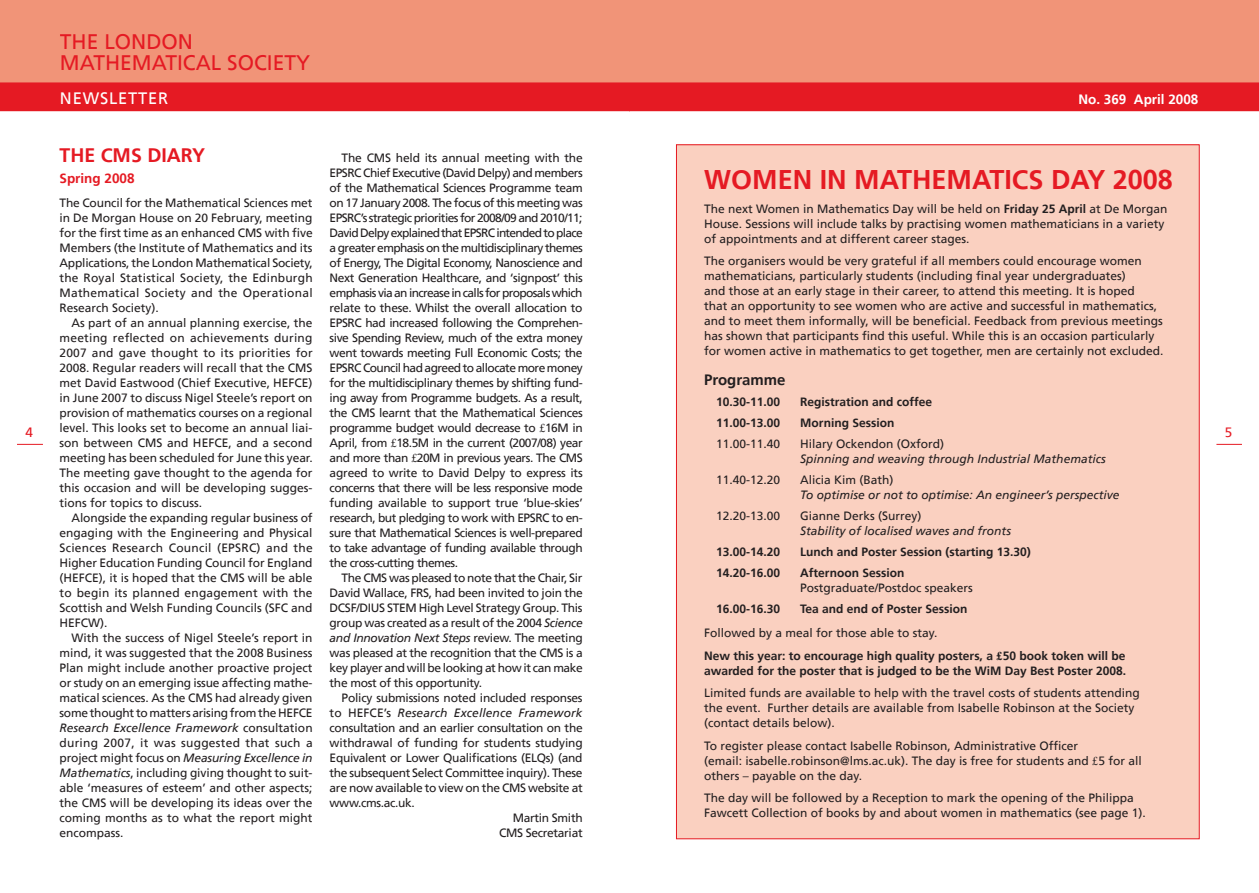
<style>
.page{position:relative;width:1259px;height:893px;background:#fff}
.page>*{position:absolute;margin:0;border:0;box-sizing:border-box;transform-origin:0 0}
.t1{font:700 27px "Frutiger CE";color:#e51a23}
.t2{font:21px/21px "Frutiger CE";color:#e51a23}
.t3{font:700 19.5px "Frutiger CE";color:#e51a23}
.t4{font:16.5px "Frutiger CE";letter-spacing:.05em;color:#fff}
.t5{font:700 15px "Frutiger CE";color:#231f20}
.t6{font:700 13.5px "Frutiger CE";color:#fff}
.t7{font:700 13.5px "Frutiger CE";color:#e51a23}
.t8{font:12px/15px "Frutiger CE";color:#231f20;text-align:justify}
.t9{font:700 12px/22.5px "Frutiger CE";color:#231f20}
.t10{font:italic 12px "Frutiger CE";color:#231f20}
.t11{font:12px "Frutiger CE";letter-spacing:-.025em;color:#231f20}
.t12{font:12px "Frutiger CE";letter-spacing:-.03em;color:#231f20}
.t13{font:12px "Frutiger CE";letter-spacing:-.02em;color:#231f20}
.s1{font-style:italic}
.s2{font-family:"Times New Roman"}
.s3{font-style:normal}
.s4{font-weight:700}
.s5{font-weight:400}
</style>
<div class="page">
<div style="left:0;top:0;width:629px;height:25px;background:#f19478"></div>
<svg style="left:17px;top:444px;width:26px;height:1px"></svg>
<div style="left:629px;top:0;width:630px;height:25px;background:#f19478"></div>
<svg style="left:0;top:25px;width:1259px;height:87px;background:#ed6d5d"></svg>
<div style="left:993px;top:92px;width:207px;height:17px;border:2px solid #e51a23"></div>
<svg style="left:1216px;top:444px;width:26px;height:1px"></svg>
<div style="left:676px;top:145px;width:523px;height:694px;background:#fad0c0"></div>
<h2 class="t2" style="left:60px;top:31px;width:252px">THE LONDON<br>MATHEMATICAL SOCIETY</h2>
<h3 class="t4" style="left:60px;top:88px;width:110px">NEWSLETTER</h3>
<h3 class="t3" style="left:60px;top:143px;width:147px">THE CMS DIARY</h3>
<p class="t7" style="left:60px;top:170px;width:77px">Spring 2008</p>
<p class="t8" style="left:60px;top:195px;width:255px">The Council for the Mathematical Sciences met in De Morgan House on 20 February, meeting for the first time as an enhanced CMS with five Members (the Institute of Mathematics and its Applications, the London Mathematical Society, the Royal Statistical Society, the Edinburgh Mathematical Society and the Operational Research Society).</p>
<p class="t8" style="left:60px;top:315px;width:255px;text-indent:12px">As part of an annual planning exercise, the meeting reflected on achievements during 2007 and gave thought to its priorities for 2008. Regular readers will recall that the CMS met David Eastwood (Chief Executive, HEFCE) in June 2007 to discuss Nigel Steele’s report on provision of mathematics courses on a regional level. This looks set to become an annual liai&shy;son between CMS and HEFCE, and a second meeting has been scheduled for June this year.<br>The meeting gave thought to the agenda for this occasion and will be developing sugges&shy;tions for topics to discuss.</p>
<p class="t8" style="left:60px;top:510px;width:255px;text-indent:12px">Alongside the expanding regular business of engaging with the Engineering and Physical Sciences Research Council (EPSRC) and the Higher Education Funding Council for England (HEFCE), it is hoped that the CMS will be able to begin its planned engagement with the Scottish and Welsh Funding Councils (SFC and HEFCW).</p>
<p class="t8" style="left:60px;top:630px;width:255px;text-indent:12px">With the success of Nigel Steele’s report in mind, it was suggested that the 2008 Business Plan might include another proactive project or study on an emerging issue affecting mathe&shy;matical sciences. As the CMS had already given some thought to matters arising from the HEFCE <span class="s1">Research Excellence Framework</span> consultation during 2007, it was suggested that such a project might focus on <span class="s1">Measuring Excellence in Mathematics</span>, including giving thought to suit&shy;able ‘measures of esteem’ and other aspects; the CMS will be developing its ideas over the coming months as to what the report might encompass.</p>
<p class="t8" style="left:330px;top:150px;width:255px;text-indent:12px">The CMS held its annual meeting with the EPSRC Chief Executive (David Delpy) and members of the Mathematical Sciences Programme team on 17 January 2008. The focus of this meeting was EPSRC’s strategic priorities for 2008/09 and 2010/11; David Delpy explained that EPSRC intended to place a greater emphasis on the multidisciplinary themes of Energy, The Digital Economy, Nanoscience and Next Generation Healthcare, and ‘signpost’ this emphasis via an increase in calls for proposals which relate to these. Whilst the overall allocation to EPSRC had increased following the Comprehen&shy;sive Spending Review, much of the extra money went towards meeting Full Economic Costs; the EPSRC Council had agreed to allocate more money for the multidisciplinary themes by shifting fund&shy;ing away from Programme budgets. As a result, the CMS learnt that the Mathematical Sciences programme budget would decrease to <span class="s2">£</span>16M in April, from <span class="s2">£</span>18.5M in the current (2007/08) year and more than <span class="s2">£</span>20M in previous years. The CMS agreed to write to David Delpy to express its concerns that there will be less responsive mode funding available to support true ‘blue-skies’ research, but pledging to work with EPSRC to en&shy;sure that Mathematical Sciences is well-prepared to take advantage of funding available through the cross-cutting themes.</p>
<p class="t8" style="left:330px;top:570px;width:255px;text-indent:12px">The CMS was pleased to note that the Chair, Sir David Wallace, FRS, had been invited to join the DCSF/DIUS STEM High Level Strategy Group. This group was created as a result of the 2004 <span class="s1">Science and Innovation Next Steps</span> review. The meeting was pleased at the recognition that the CMS is a key player and will be looking at how it can make the most of this opportunity.</p>
<p class="t13" style="left:342px;top:690px;width:242px">Policy submissions noted included responses</p>
<p class="t10" style="left:330px;top:705px;width:254px"><span class="s3">to HEFCE’s</span> Research Excellence Framework</p>
<p class="t11" style="left:330px;top:720px;width:254px">consultation and an earlier consultation on the</p>
<p class="t8" style="left:330px;top:735px;width:255px">withdrawal of funding for students studying</p>
<p class="t11" style="left:330px;top:750px;width:254px">Equivalent or Lower Qualifications (ELQs) (and</p>
<p class="t12" style="left:330px;top:765px;width:254px">the subsequent Select Committee inquiry). These</p>
<p class="t11" style="left:330px;top:780px;width:255px">are now available to view on the CMS website at</p>
<p class="t11" style="left:330px;top:795px;width:87px">www.cms.ac.uk.</p>
<p class="t11" style="left:513px;top:810px;width:71px">Martin Smith</p>
<p class="t11" style="left:499px;top:825px;width:85px">CMS Secretariat</p>
<p class="t6" style="left:1078px;top:91px;width:122px">No. 369 April 2008</p>
<h1 class="t1" style="left:704px;top:163px;width:470px">WOMEN IN MATHEMATICS DAY 2008</h1>
<p class="t8" style="left:704px;top:201px;width:465px;text-align:left">The next Women in Mathematics Day will be held on <span class="s4">Friday 25 April</span> at De Morgan<br>House. Sessions will include talks by practising women mathematicians in a variety of appointments and at different career stages.</p>
<p class="t8" style="left:704px;top:253px;width:461px;text-align:left">The organisers would be very grateful if all members could encourage women mathematicians, particularly students (including final year undergraduates)<br>and those at an early stage in their career, to attend this meeting. It is hoped<br>that an opportunity to see women who are active and successful in mathematics, and to meet them informally, will be beneficial. Feedback from previous meetings has shown that participants find this useful. While this is an occasion particularly for women active in mathematics to get together, men are certainly not excluded.</p>
<p class="t5" style="left:704px;top:371px;width:83px">Programme</p>
<p class="t9" style="left:716px;top:391px;width:66px">10.30-11.00</p>
<p class="t9" style="left:800px;top:391px;width:133px">Registration and coffee</p>
<p class="t9" style="left:716px;top:412px;width:66px">11.00-13.00</p>
<p class="t9" style="left:800px;top:412px;width:96px">Morning Session</p>
<p class="t8" style="left:716px;top:436px;width:66px">11.00-11.40</p>
<p class="t8" style="left:800px;top:436px;width:146px">Hilary Ockendon (Oxford)</p>
<p class="t10" style="left:800px;top:452px;width:307px">Spinning and weaving through Industrial Mathematics</p>
<p class="t8" style="left:716px;top:472px;width:66px">11.40-12.20</p>
<p class="t8" style="left:800px;top:472px;width:95px">Alicia Kim (Bath)</p>
<p class="t10" style="left:800px;top:488px;width:321px">To optimise or not to optimise: An engineer’s perspective</p>
<p class="t8" style="left:716px;top:508px;width:66px">12.20-13.00</p>
<p class="t8" style="left:800px;top:508px;width:123px">Gianne Derks (Surrey)</p>
<p class="t10" style="left:800px;top:524px;width:212px">Stability of localised waves and fronts</p>
<p class="t9" style="left:716px;top:541px;width:66px">13.00-14.20</p>
<p class="t9" style="left:800px;top:541px;width:232px">Lunch and Poster Session (starting 13.30)</p>
<p class="t9" style="left:716px;top:562px;width:66px">14.20-16.00</p>
<p class="t9" style="left:800px;top:562px;width:106px">Afternoon Session</p>
<p class="t8" style="left:800px;top:580px;width:174px">Postgraduate/Postdoc speakers</p>
<p class="t9" style="left:716px;top:598px;width:66px">16.00-16.30</p>
<p class="t9" style="left:800px;top:598px;width:169px">Tea and end of Poster Session</p>
<p class="t9" style="left:704px;top:622px;width:423px"><span class="s5">Followed by a meal for those able to stay.<br></span>New this year: to encourage high quality posters, a <span class="s2">£</span>50 book token will be</p>
<p class="t9" style="left:704px;top:659px;width:423px">awarded for the poster that is judged to be the WiM Day Best Poster 2008.</p>
<p class="t8" style="left:704px;top:685px;width:437px;text-align:left">Limited funds are available to help with the travel costs of students attending the event. Further details are available from Isabelle Robinson at the Society (contact details below).</p>
<p class="t8" style="left:704px;top:738px;width:439px;text-align:left">To register please contact Isabelle Robinson, Administrative Officer<br>(email: isabelle.robinson@lms.ac.uk). The day is free for students and <span class="s2">£</span>5 for all others – payable on the day.</p>
<p class="t8" style="left:704px;top:790px;width:443px">The day will be followed by a Reception to mark the opening of the Philippa<br>Fawcett Collection of books by and about women in mathematics (see page 1).</p>
</div>
